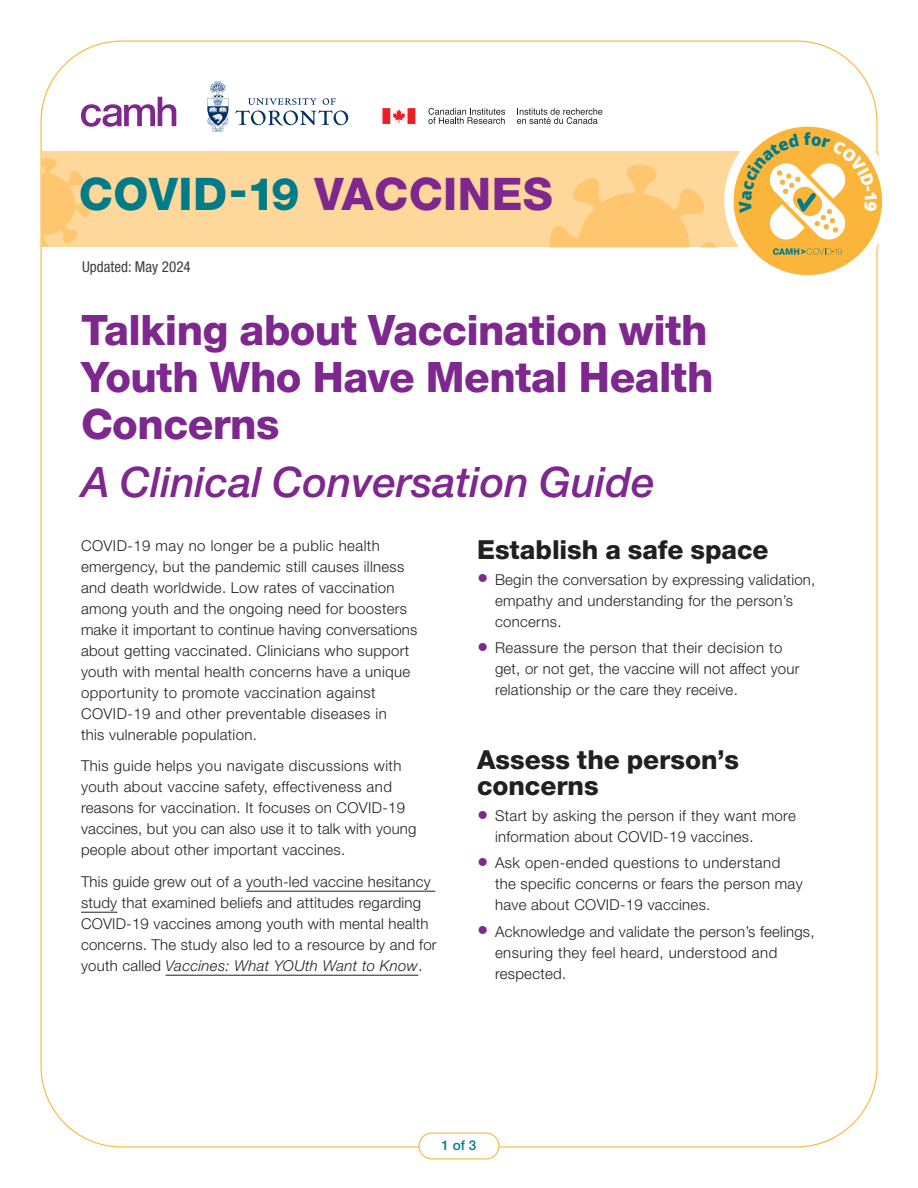
<style>
.page{position:relative;width:918px;height:1188px;background:#fff}
.page>*{position:absolute;margin:0;border:0;box-sizing:border-box;transform-origin:0 0}
.t1{font:800 45px "Helvetica Neue LT Std";letter-spacing:.01em;color:#007c89}
.t2{font:800 42px/47.2px "Helvetica Neue LT Std";letter-spacing:-.015em;color:#7e278e}
.t3{font:italic 500 42px "Helvetica Neue LT Std";color:#7e278e}
.t4{font:800 26.25px/26.2px "Helvetica Neue LT Std";color:#231f20}
.t5{font:300 15px/21px "Helvetica Neue LT Std";letter-spacing:.02em;color:#231f20}
.t6{font:condensed 15px "Helvetica Neue LT Std";color:#3e3e3f}
.t7{font:500 13.5px "Helvetica Neue LT Std";color:#007c89}
.s1{color:#7e278e}
.s2{font-style:italic}
.s3{font-weight:900;font-size:22.5px;color:#7e278e}
</style>
<div class="page">
<div style="left:418px;top:1132px;width:82px;height:28px;border:1px solid #fcb53b;border-radius:13px"></div>
<div style="left:42px;top:152px;width:837px;height:96px;background:#fed79a"></div>
<svg style="left:42px;top:158px;width:49px;height:89px"></svg>
<svg style="left:549px;top:165px;width:167px;height:82px"></svg>
<div style="left:724px;top:117px;width:167px;height:167px;background:#fff;border-radius:50%"></div>
<div style="left:734px;top:127px;width:148px;height:148px;background:#fcb53b;border-radius:50%"></div>
<svg style="left:773px;top:248px;width:69px;height:7px"></svg>
<hr style="left:246px;top:891px;width:189px;height:1px;background:#231f20">
<hr style="left:81px;top:912px;width:36px;height:1px;background:#231f20">
<hr style="left:166px;top:975px;width:252px;height:1px;background:#231f20">
<div style="left:382px;top:108px;width:8px;height:16px;background:#ee1d23"></div>
<div style="left:408px;top:108px;width:7px;height:16px;background:#ee1d23"></div>
<svg style="left:393px;top:109px;width:12px;height:14px"></svg>
<svg style="left:428px;top:108px;width:77px;height:16px"></svg>
<svg style="left:517px;top:108px;width:85px;height:16px"></svg>
<svg style="left:235px;top:98px;width:113px;height:27px"></svg>
<svg style="left:207px;top:81px;width:22px;height:51px"></svg>
<svg style="left:176px;top:109px;width:1px;height:18px"></svg>
<svg style="left:81px;top:97px;width:95px;height:30px"></svg>
<svg style="left:739px;top:132px;width:138px;height:109px"></svg>
<h1 class="t1" style="left:79px;top:167px;width:476px">COVID-19 <span class="s1">VACCINES</span></h1>
<p class="t6" style="left:82px;top:258px;width:110px">Updated: May 2024</p>
<h2 class="t2" style="left:81px;top:306px;width:634px">Talking about Vaccination with<br>Youth Who Have Mental Health<br>Concerns</h2>
<h2 class="t3" style="left:81px;top:457px;width:575px">A Clinical Conversation Guide</h2>
<p class="t5" style="left:81px;top:535px;width:338px">COVID-19 may no longer be a public health emergency, but the pandemic still causes illness and death worldwide. Low rates of vaccination among youth and the ongoing need for boosters make it important to continue having conversations about getting vaccinated. Clinicians who support youth with mental health concerns have a unique opportunity to promote vaccination against COVID-19 and other preventable diseases in<br>this vulnerable population.</p>
<p class="t5" style="left:81px;top:755px;width:337px">This guide helps you navigate discussions with youth about vaccine safety, effectiveness and reasons for vaccination. It focuses on COVID-19 vaccines, but you can also use it to talk with young people about other important vaccines.</p>
<p class="t5" style="left:81px;top:871px;width:357px">This guide grew out of a youth-led vaccine hesitancy study that examined beliefs and attitudes regarding COVID-19 vaccines among youth with mental health concerns. The study also led to a resource by and for youth called <span class="s2">Vaccines: What YOUth Want to Know</span>.</p>
<h3 class="t4" style="left:477px;top:536px;width:293px">Establish a safe space</h3>
<p class="t5" style="left:495px;top:569px;width:322px;text-indent:-18px"><span class="s3">•</span> Begin the conversation by expressing validation, empathy and understanding for the person’s concerns.</p>
<p class="t5" style="left:495px;top:637px;width:306px;text-indent:-18px"><span class="s3">•</span> Reassure the person that their decision to get, or not get, the vaccine will not affect your relationship or the care they receive.</p>
<h3 class="t4" style="left:477px;top:746px;width:263px">Assess the person’s concerns</h3>
<p class="t5" style="left:495px;top:805px;width:302px;text-indent:-18px"><span class="s3">•</span> Start by asking the person if they want more information about COVID-19 vaccines.</p>
<p class="t5" style="left:495px;top:852px;width:309px;text-indent:-18px"><span class="s3">•</span> Ask open-ended questions to understand the specific concerns or fears the person may have about COVID-19 vaccines.</p>
<p class="t5" style="left:495px;top:921px;width:321px;text-indent:-18px"><span class="s3">•</span> Acknowledge and validate the person’s feelings, ensuring they feel heard, understood and respected.</p>
<p class="t7" style="left:442px;top:1137px;width:36px">1 of 3</p>
</div>
